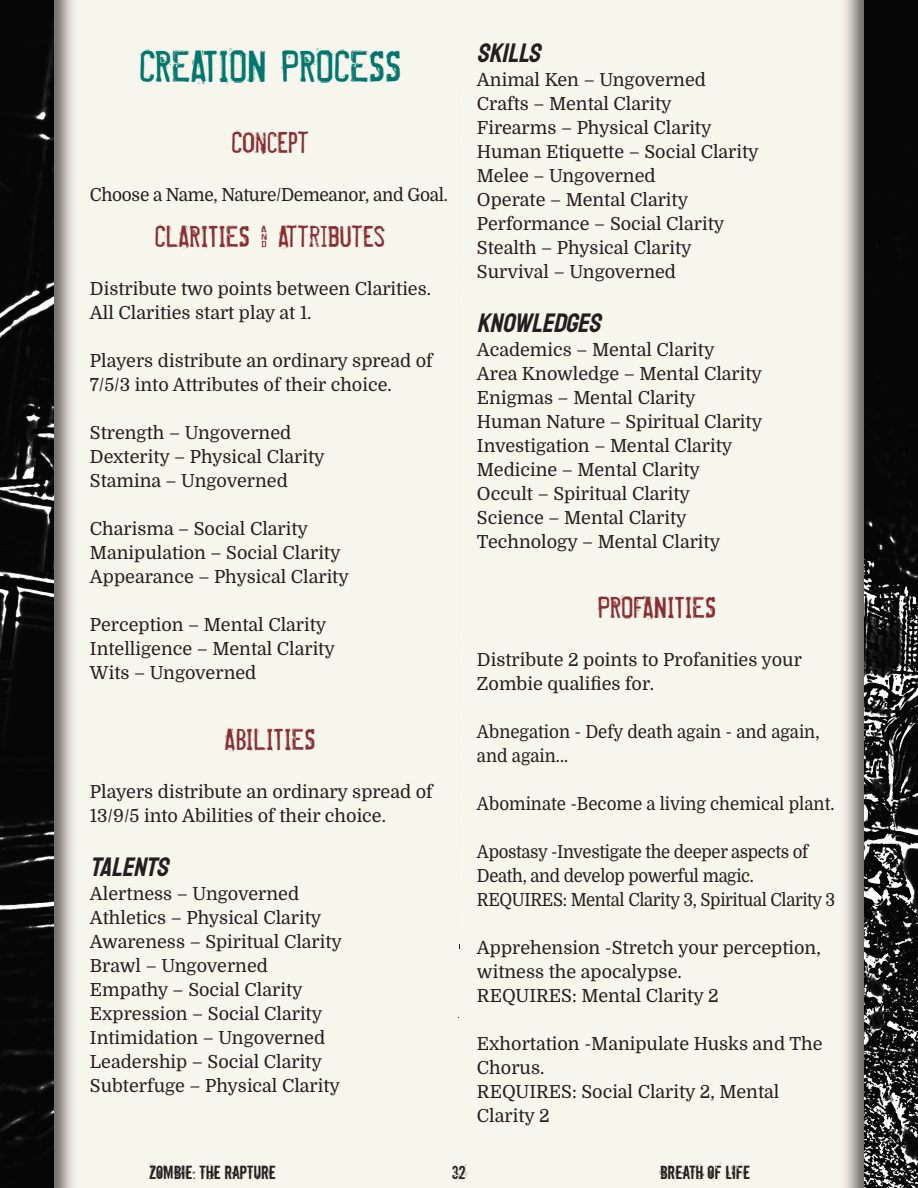
<style>
.page{position:relative;width:918px;height:1188px;background:#fff}
.page>*{position:absolute;margin:0;border:0;box-sizing:border-box;transform-origin:0 0}
.t1{font:46.5px "Misproject";color:#01766f}
.t2{font:31.5px "Misproject";color:#882f34}
.t3{font:italic 27px "Staatliches";color:#231f20}
.t4{font:18px/24px "Domine";color:#231f20}
.t5{font:18px/24px "Domine";letter-spacing:-.02em;color:#231f20;scale:.93 1}
.t6{font:18px/24px "Domine";color:#231f20;scale:.94 1}
.t7{font:18px "Domine";letter-spacing:-.02em;color:#231f20;scale:.96 1}
.t8{font:18px "Downcome";color:#231f20}
</style>
<div class="page">
<img style="left:0;top:0;width:918px;height:1188px">
<div style="left:51px;top:0;width:813px;height:1188px;background:#f7f6ec"></div>
<svg style="left:459px;top:1042px;width:1px;height:18px"></svg>
<svg style="left:459px;top:1066px;width:1px;height:17px"></svg>
<svg style="left:459px;top:77px;width:1px;height:955px"></svg>
<p class="t1" style="left:139px;top:36px;width:264px">CREATION PROCESS</p>
<p class="t2" style="left:231px;top:121px;width:79px">CONCEPT</p>
<p class="t7" style="left:90px;top:184px;width:374px">Choose a Name, Nature/Demeanor, and Goal.</p>
<p class="t2" style="left:154px;top:216px;width:233px">CLARITIES &amp; ATTRIBUTES</p>
<p class="t4" style="left:90px;top:277px;width:343px">Distribute two points between Clarities.<br>All Clarities start play at 1.</p>
<p class="t4" style="left:90px;top:349px;width:344px">Players distribute an ordinary spread of<br>7/5/3 into Attributes of their choice.</p>
<p class="t4" style="left:90px;top:421px;width:203px">Strength – Ungoverned</p>
<p class="t4" style="left:90px;top:445px;width:236px">Dexterity – Physical Clarity</p>
<p class="t4" style="left:90px;top:469px;width:199px">Stamina – Ungoverned</p>
<p class="t4" style="left:90px;top:517px;width:220px">Charisma – Social Clarity</p>
<p class="t4" style="left:90px;top:541px;width:252px">Manipulation – Social Clarity</p>
<p class="t4" style="left:90px;top:565px;width:261px">Appearance – Physical Clarity</p>
<p class="t4" style="left:90px;top:613px;width:238px">Perception – Mental Clarity</p>
<p class="t4" style="left:90px;top:637px;width:247px">Intelligence – Mental Clarity</p>
<p class="t4" style="left:90px;top:661px;width:168px">Wits – Ungoverned</p>
<p class="t2" style="left:225px;top:718px;width:92px">ABILITIES</p>
<p class="t4" style="left:90px;top:780px;width:344px">Players distribute an ordinary spread of<br>13/9/5 into Abilities of their choice.</p>
<p class="t3" style="left:90px;top:848px;width:87px">TALENTS</p>
<p class="t4" style="left:90px;top:882px;width:211px">Alertness – Ungoverned</p>
<p class="t4" style="left:90px;top:906px;width:233px">Athletics – Physical Clarity</p>
<p class="t4" style="left:90px;top:930px;width:254px">Awareness – Spiritual Clarity</p>
<p class="t4" style="left:90px;top:954px;width:180px">Brawl – Ungoverned</p>
<p class="t4" style="left:90px;top:978px;width:214px">Empathy – Social Clarity</p>
<p class="t4" style="left:90px;top:1002px;width:234px">Expression – Social Clarity</p>
<p class="t4" style="left:90px;top:1026px;width:237px">Intimidation – Ungoverned</p>
<p class="t4" style="left:90px;top:1050px;width:234px">Leadership – Social Clarity</p>
<p class="t4" style="left:90px;top:1074px;width:252px">Subterfuge – Physical Clarity</p>
<p class="t3" style="left:477px;top:34px;width:72px">SKILLS</p>
<p class="t4" style="left:477px;top:68px;width:231px">Animal Ken – Ungoverned</p>
<p class="t4" style="left:477px;top:92px;width:196px">Crafts – Mental Clarity</p>
<p class="t4" style="left:477px;top:116px;width:236px">Firearms – Physical Clarity</p>
<p class="t4" style="left:477px;top:140px;width:283px">Human Etiquette – Social Clarity</p>
<p class="t4" style="left:477px;top:164px;width:180px">Melee – Ungoverned</p>
<p class="t4" style="left:477px;top:188px;width:213px">Operate – Mental Clarity</p>
<p class="t4" style="left:477px;top:212px;width:249px">Performance – Social Clarity</p>
<p class="t4" style="left:477px;top:236px;width:216px">Stealth – Physical Clarity</p>
<p class="t4" style="left:477px;top:260px;width:201px">Survival – Ungoverned</p>
<p class="t3" style="left:477px;top:304px;width:132px">KNOWLEDGES</p>
<p class="t4" style="left:477px;top:338px;width:239px">Academics – Mental Clarity</p>
<p class="t4" style="left:477px;top:362px;width:287px">Area Knowledge – Mental Clarity</p>
<p class="t4" style="left:477px;top:386px;width:220px">Enigmas – Mental Clarity</p>
<p class="t4" style="left:477px;top:410px;width:287px">Human Nature – Spiritual Clarity</p>
<p class="t4" style="left:477px;top:434px;width:257px">Investigation – Mental Clarity</p>
<p class="t4" style="left:477px;top:458px;width:225px">Medicine – Mental Clarity</p>
<p class="t4" style="left:477px;top:482px;width:215px">Occult – Spiritual Clarity</p>
<p class="t4" style="left:477px;top:506px;width:211px">Science – Mental Clarity</p>
<p class="t4" style="left:477px;top:530px;width:245px">Technology – Mental Clarity</p>
<p class="t2" style="left:598px;top:587px;width:120px">PROFANITIES</p>
<p class="t4" style="left:477px;top:648px;width:326px">Distribute 2 points to Profanities your<br>Zombie qualifies for.</p>
<p class="t6" style="left:477px;top:720px;width:366px">Abnegation - Defy death again - and again, and again...</p>
<p class="t6" style="left:477px;top:792px;width:382px">Abominate -Become a living chemical plant.</p>
<p class="t5" style="left:477px;top:840px;width:358px">Apostasy -Investigate the deeper aspects of<br>Death, and develop powerful magic.</p>
<p class="t5" style="left:477px;top:888px;width:387px">REQUIRES: Mental Clarity 3, Spiritual Clarity 3</p>
<p class="t4" style="left:477px;top:936px;width:345px">Apprehension -Stretch your perception, witness the apocalypse.</p>
<p class="t4" style="left:477px;top:984px;width:243px">REQUIRES: Mental Clarity 2</p>
<p class="t4" style="left:477px;top:1032px;width:347px">Exhortation -Manipulate Husks and The<br>Chorus.</p>
<p class="t4" style="left:477px;top:1080px;width:304px">REQUIRES: Social Clarity 2, Mental<br>Clarity 2</p>
<p class="t8" style="left:149px;top:1161px;width:129px">ZOMBIE: THE RAPTURE</p>
<p class="t8" style="left:452px;top:1161px;width:15px">32</p>
<p class="t8" style="left:660px;top:1161px;width:92px">BREATH OF LIFE</p>
</div>
